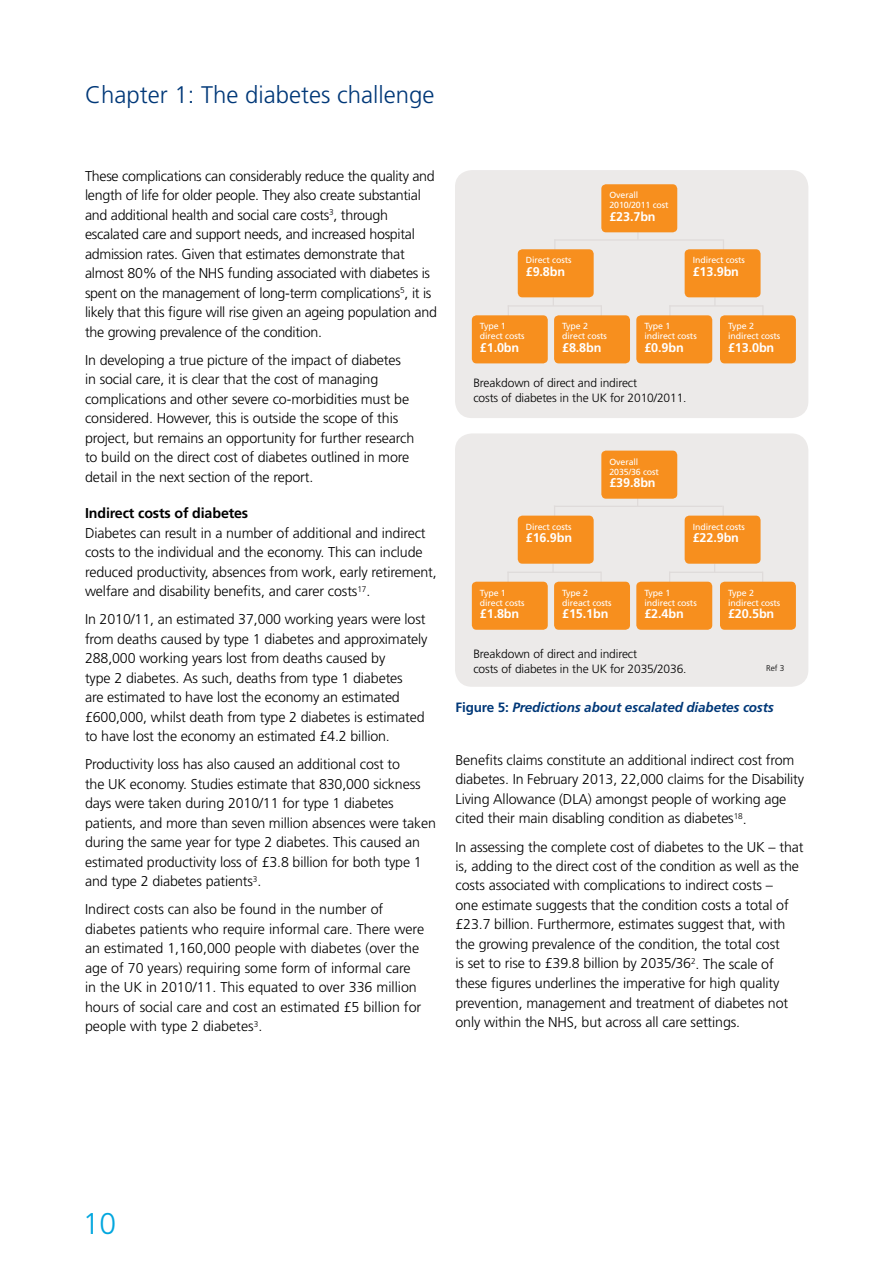
<style>
.page{position:relative;width:893px;height:1263px;background:#fff}
.page>*{position:absolute;margin:0;border:0;box-sizing:border-box;transform-origin:0 0}
.t1{font:300 30px "Frutiger";color:#00a6de}
.t2{font:300 24px "Frutiger";color:#003878}
.t3{font:300 14.25px/19.5px "Frutiger";letter-spacing:-.01em;color:#000}
.t4{font:700 14.25px "Frutiger";letter-spacing:-.01em;color:#000}
.t5{font:italic 700 13.5px "Frutiger";letter-spacing:-.01em;color:#003878}
.t6{font:700 12.6px "Frutiger";letter-spacing:-.01em;color:#fff}
.t7{font:300 12px/15px "Frutiger";letter-spacing:-.01em;color:#000}
.t8{font:8.85px/10.1px "Frutiger";letter-spacing:-.01em;color:#fff}
.t9{font:300 8.25px "Frutiger";color:#000}
.s1{font-style:normal}
</style>
<div class="page">
<div style="left:455px;top:170px;width:353px;height:248px;background:#eceae9;border-radius:17px"></div>
<div style="left:455px;top:433px;width:353px;height:254px;background:#eceae9;border-radius:17px"></div>
<hr style="left:508px;top:305px;width:93px;height:2px;background:#dfdbda">
<hr style="left:669px;top:305px;width:94px;height:2px;background:#dfdbda">
<hr style="left:554px;top:239px;width:169px;height:2px;background:#dfdbda">
<div style="left:601px;top:184px;width:76px;height:48px;background:#f78f1e;border-radius:5px"></div>
<div style="left:518px;top:249px;width:76px;height:48px;background:#f78f1e;border-radius:5px"></div>
<div style="left:472px;top:315px;width:76px;height:48px;background:#f78f1e;border-radius:5px"></div>
<div style="left:554px;top:315px;width:76px;height:48px;background:#f78f1e;border-radius:5px"></div>
<div style="left:636px;top:315px;width:76px;height:48px;background:#f78f1e;border-radius:5px"></div>
<div style="left:720px;top:315px;width:76px;height:48px;background:#f78f1e;border-radius:5px"></div>
<div style="left:685px;top:249px;width:76px;height:48px;background:#f78f1e;border-radius:5px"></div>
<hr style="left:507px;top:572px;width:94px;height:1px;background:#dfdbda">
<hr style="left:669px;top:572px;width:94px;height:1px;background:#dfdbda">
<hr style="left:554px;top:506px;width:169px;height:1px;background:#dfdbda">
<div style="left:601px;top:451px;width:76px;height:48px;background:#f78f1e;border-radius:5px"></div>
<div style="left:518px;top:516px;width:76px;height:48px;background:#f78f1e;border-radius:5px"></div>
<div style="left:472px;top:582px;width:76px;height:48px;background:#f78f1e;border-radius:5px"></div>
<div style="left:554px;top:582px;width:76px;height:48px;background:#f78f1e;border-radius:5px"></div>
<div style="left:636px;top:582px;width:76px;height:48px;background:#f78f1e;border-radius:5px"></div>
<div style="left:720px;top:582px;width:76px;height:48px;background:#f78f1e;border-radius:5px"></div>
<div style="left:685px;top:516px;width:76px;height:48px;background:#f78f1e;border-radius:5px"></div>
<h2 class="t2" style="left:85px;top:81px;width:351px">Chapter 1: The diabetes challenge</h2>
<p class="t3" style="left:85px;top:166px;width:353px">These complications can considerably reduce the quality and length of life for older people. They also create substantial and additional health and social care costs<sup>3</sup>, through escalated care and support needs, and increased hospital admission rates. Given that estimates demonstrate that almost 80% of the NHS funding associated with diabetes is spent on the management of long-term complications<sup>5</sup>, it is likely that this figure will rise given an ageing population and the growing prevalence of the condition.</p>
<p class="t3" style="left:85px;top:350px;width:331px">In developing a true picture of the impact of diabetes in social care, it is clear that the cost of managing complications and other severe co-morbidities must be considered. However, this is outside the scope of this project, but remains an opportunity for further research to build on the direct cost of diabetes outlined in more detail in the next section of the report.</p>
<p class="t4" style="left:85px;top:505px;width:165px">Indirect costs of diabetes</p>
<p class="t3" style="left:85px;top:523px;width:353px">Diabetes can result in a number of additional and indirect costs to the individual and the economy. This can include reduced productivity, absences from work, early retirement, welfare and disability benefits, and carer costs<sup>17</sup>.</p>
<p class="t3" style="left:85px;top:610px;width:344px">In 2010/11, an estimated 37,000 working years were lost from deaths caused by type 1 diabetes and approximately 288,000 working years lost from deaths caused by<br>type 2 diabetes. As such, deaths from type 1 diabetes<br>are estimated to have lost the economy an estimated £600,000, whilst death from type 2 diabetes is estimated to have lost the economy an estimated £4.2 billion.</p>
<p class="t3" style="left:85px;top:755px;width:352px">Productivity loss has also caused an additional cost to<br>the UK economy. Studies estimate that 830,000 sickness days were taken during 2010/11 for type 1 diabetes patients, and more than seven million absences were taken during the same year for type 2 diabetes. This caused an estimated productivity loss of £3.8 billion for both type 1 and type 2 diabetes patients<sup>3</sup>.</p>
<p class="t3" style="left:85px;top:900px;width:341px">Indirect costs can also be found in the number of diabetes patients who require informal care. There were an estimated 1,160,000 people with diabetes (over the age of 70 years) requiring some form of informal care in the UK in 2010/11. This equated to over 336 million hours of social care and cost an estimated £5 billion for people with type 2 diabetes<sup>3</sup>.</p>
<p class="t8" style="left:526px;top:255px;width:47px">Direct costs</p>
<p class="t6" style="left:526px;top:264px;width:41px">£9.8bn</p>
<p class="t8" style="left:609px;top:190px;width:61px">Overall<br>2010/2011 cost</p>
<p class="t6" style="left:609px;top:209px;width:48px">£23.7bn</p>
<p class="t8" style="left:693px;top:255px;width:54px">Indirect costs</p>
<p class="t6" style="left:693px;top:264px;width:48px">£13.9bn</p>
<p class="t8" style="left:480px;top:321px;width:46px">Type 1 direct costs</p>
<p class="t6" style="left:480px;top:340px;width:41px">£1.0bn</p>
<p class="t8" style="left:562px;top:321px;width:46px">Type 2 direct costs</p>
<p class="t6" style="left:562px;top:340px;width:41px">£8.8bn</p>
<p class="t8" style="left:644px;top:321px;width:54px">Type 1 indirect costs</p>
<p class="t6" style="left:644px;top:340px;width:41px">£0.9bn</p>
<p class="t7" style="left:473px;top:376px;width:215px">Breakdown of direct and indirect<br>costs of diabetes in the UK for 2010/2011.</p>
<p class="t8" style="left:609px;top:457px;width:51px">Overall<br>2035/36 cost</p>
<p class="t6" style="left:609px;top:476px;width:48px">£39.8bn</p>
<p class="t8" style="left:728px;top:321px;width:54px">Type 2 indirect costs</p>
<p class="t6" style="left:728px;top:340px;width:48px">£13.0bn</p>
<p class="t8" style="left:526px;top:522px;width:47px">Direct costs</p>
<p class="t6" style="left:526px;top:530px;width:48px">£16.9bn</p>
<p class="t8" style="left:693px;top:522px;width:54px">Indirect costs</p>
<p class="t6" style="left:693px;top:530px;width:48px">£22.9bn</p>
<p class="t8" style="left:480px;top:588px;width:46px">Type 1 direct costs</p>
<p class="t6" style="left:480px;top:607px;width:41px">£1.8bn</p>
<p class="t8" style="left:562px;top:588px;width:51px">Type 2 direact costs</p>
<p class="t6" style="left:562px;top:607px;width:48px">£15.1bn</p>
<p class="t8" style="left:644px;top:588px;width:54px">Type 1 indirect costs</p>
<p class="t6" style="left:644px;top:607px;width:41px">£2.4bn</p>
<p class="t8" style="left:728px;top:588px;width:54px">Type 2 indirect costs</p>
<p class="t6" style="left:728px;top:607px;width:48px">£20.5bn</p>
<p class="t7" style="left:473px;top:646px;width:215px">Breakdown of direct and indirect<br>costs of diabetes in the UK for 2035/2036.</p>
<p class="t9" style="left:766px;top:664px;width:20px">Ref 3</p>
<p class="t5" style="left:455px;top:699px;width:320px"><span class="s1">Figure 5:</span> Predictions about escalated diabetes costs</p>
<p class="t3" style="left:455px;top:750px;width:350px">Benefits claims constitute an additional indirect cost from diabetes. In February 2013, 22,000 claims for the Disability Living Allowance (DLA) amongst people of working age cited their main disabling condition as diabetes<sup>18</sup>.</p>
<p class="t3" style="left:455px;top:837px;width:350px">In assessing the complete cost of diabetes to the UK – that is, adding to the direct cost of the condition as well as the costs associated with complications to indirect costs –<br>one estimate suggests that the condition costs a total of £23.7 billion. Furthermore, estimates suggest that, with the growing prevalence of the condition, the total cost<br>is set to rise to £39.8 billion by 2035/36<sup>2</sup>. The scale of these figures underlines the imperative for high quality prevention, management and treatment of diabetes not only within the NHS, but across all care settings.</p>
<h1 class="t1" style="left:83px;top:1207px;width:35px">10</h1>
</div>
